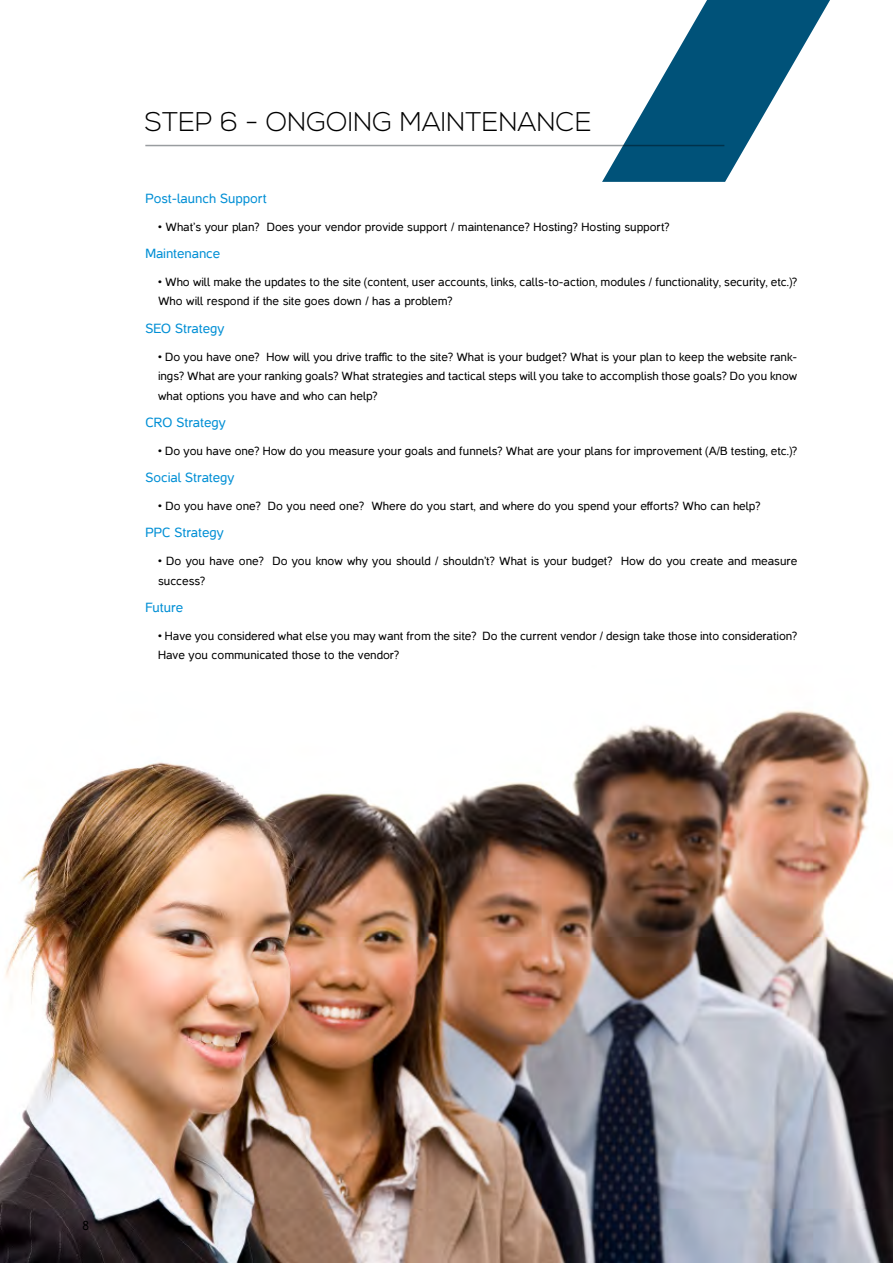
<style>
.page{position:relative;width:893px;height:1263px;background:#fff}
.page>*{position:absolute;margin:0;border:0;box-sizing:border-box;transform-origin:0 0}
.t1{font:300 27px "Nexa";color:#000}
.t2{font:13.5px "Casper";color:#008fd5}
.t3{font:13.5px "Casper";color:#000}
.t4{font:12px/19.5px "Casper";color:#000}
</style>
<div class="page">
<img style="left:0;top:710px;width:893px;height:553px">
<hr style="left:145px;top:145px;width:579px;height:1px;background:#999da0">
<svg style="left:602px;top:0;width:228px;height:182px"></svg>
<h1 class="t1" style="left:145px;top:106px;width:448px">STEP 6 - ONGOING MAINTENANCE</h1>
<p class="t2" style="left:145px;top:191px;width:123px">Post-launch Support</p>
<p class="t4" style="left:158px;top:217px;width:513px">• What’s your plan? Does your vendor provide support / maintenance? Hosting? Hosting support?</p>
<p class="t2" style="left:145px;top:246px;width:76px">Maintenance</p>
<p class="t4" style="left:158px;top:272px;width:641px">• Who will make the updates to the site (content, user accounts, links, calls-to-action, modules / functionality, security, etc.)?<br>Who will respond if the site goes down / has a problem?</p>
<p class="t2" style="left:145px;top:321px;width:80px">SEO Strategy</p>
<p class="t4" style="left:158px;top:347px;width:641px;text-align:justify">• Do you have one? How will you drive traffic to the site? What is your budget? What is your plan to keep the website rank&shy;ings? What are your ranking goals? What strategies and tactical steps will you take to accomplish those goals? Do you know what options you have and who can help?</p>
<p class="t2" style="left:145px;top:415px;width:82px">CRO Strategy</p>
<p class="t4" style="left:158px;top:441px;width:641px">• Do you have one? How do you measure your goals and funnels? What are your plans for improvement (A/B testing, etc.)?</p>
<p class="t2" style="left:145px;top:470px;width:91px">Social Strategy</p>
<p class="t4" style="left:158px;top:496px;width:604px">• Do you have one? Do you need one? Where do you start, and where do you spend your efforts? Who can help?</p>
<p class="t2" style="left:145px;top:525px;width:80px">PPC Strategy</p>
<p class="t4" style="left:158px;top:551px;width:641px">• Do you have one? Do you know why you should / shouldn’t? What is your budget? How do you create and measure success?</p>
<p class="t2" style="left:145px;top:600px;width:39px">Future</p>
<p class="t4" style="left:158px;top:626px;width:641px">• Have you considered what else you may want from the site? Do the current vendor / design take those into consideration?<br>Have you communicated those to the vendor?</p>
<p class="t3" style="left:82px;top:1218px;width:8px">8</p>
</div>
